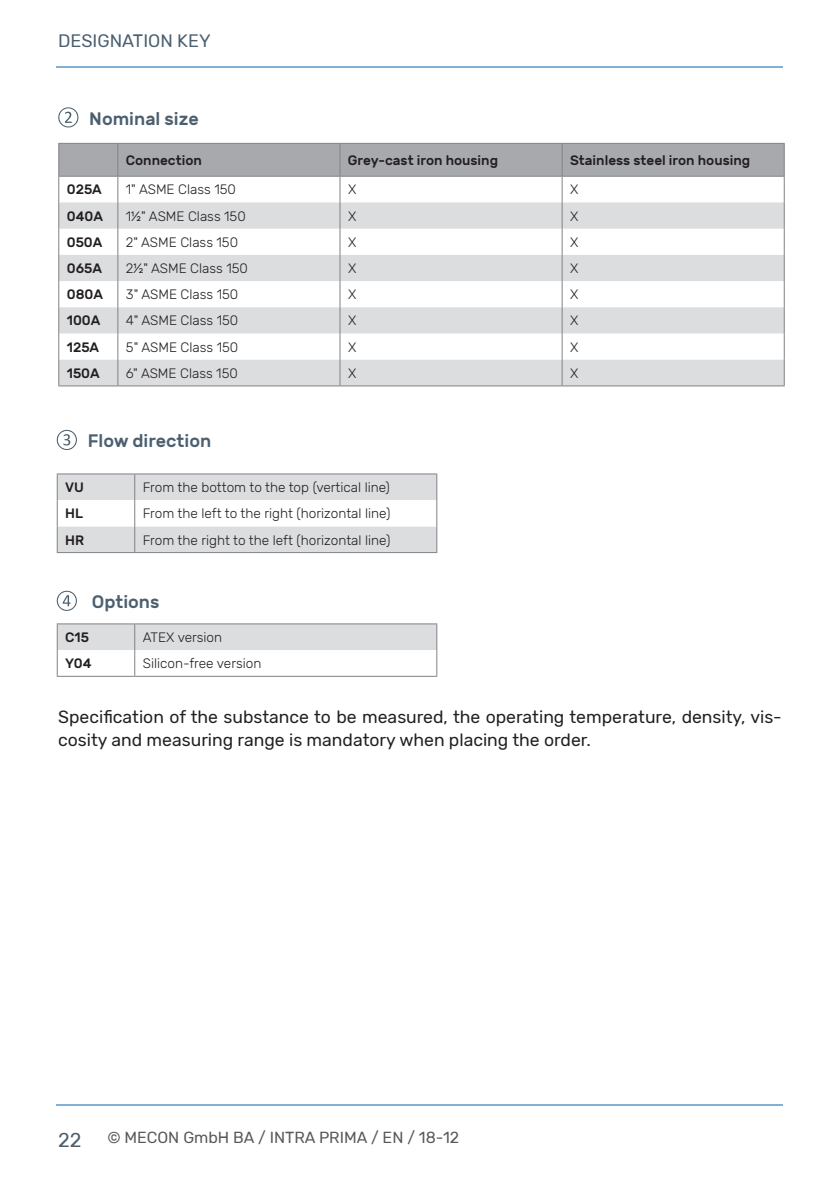
<style>
.page{position:relative;width:840px;height:1191px;background:#fff}
.page>*{position:absolute;margin:0;border:0;box-sizing:border-box;transform-origin:0 0}
.t1{font:20px "Rubik";color:#4b5f6f}
.t2{font:500 18px "Rubik";color:#4b5f6f}
.t3{font:18px "Rubik";color:#4b5f6f}
.t4{font:17.6px/23px "Rubik";color:#231f20}
.t5{font:16px "Rubik";color:#57585a}
.t6{font:300 13.6px "Rubik";color:#231f20}
.t7{font:500 13.6px "Rubik";color:#231f20}
</style>
<div class="page">
<hr style="left:57px;top:1104px;width:725px;height:2px;background:#81afd5">
<hr style="left:57px;top:66px;width:725px;height:2px;background:#81afd5">
<svg style="left:57px;top:591px;width:20px;height:20px"></svg>
<svg style="left:57px;top:624px;width:380px;height:52px"></svg>
<hr style="left:57px;top:676px;width:78px;height:1px;background:#808285">
<hr style="left:135px;top:676px;width:302px;height:1px;background:#808285">
<hr style="left:57px;top:623px;width:78px;height:1px;background:#808285">
<hr style="left:135px;top:623px;width:302px;height:1px;background:#808285">
<svg style="left:57px;top:430px;width:20px;height:20px"></svg>
<svg style="left:57px;top:474px;width:380px;height:78px"></svg>
<hr style="left:57px;top:552px;width:78px;height:1px;background:#808285">
<hr style="left:135px;top:552px;width:302px;height:1px;background:#808285">
<hr style="left:57px;top:473px;width:78px;height:1px;background:#808285">
<hr style="left:135px;top:473px;width:302px;height:1px;background:#808285">
<svg style="left:58px;top:107px;width:20px;height:20px"></svg>
<svg style="left:58px;top:144px;width:726px;height:241px"></svg>
<hr style="left:58px;top:385px;width:60px;height:1px;background:#808285">
<hr style="left:118px;top:385px;width:222px;height:1px;background:#808285">
<hr style="left:340px;top:385px;width:221px;height:1px;background:#808285">
<hr style="left:561px;top:385px;width:223px;height:1px;background:#808285">
<hr style="left:117px;top:144px;width:1px;height:32px;background:#808285">
<hr style="left:339px;top:144px;width:1px;height:32px;background:#808285">
<hr style="left:58px;top:143px;width:60px;height:1px;background:#808285">
<hr style="left:58px;top:144px;width:1px;height:32px;background:#808285">
<hr style="left:118px;top:143px;width:222px;height:1px;background:#808285">
<hr style="left:340px;top:143px;width:221px;height:1px;background:#808285">
<hr style="left:561px;top:143px;width:223px;height:1px;background:#808285">
<hr style="left:783px;top:144px;width:1px;height:32px;background:#808285">
<hr style="left:58px;top:176px;width:60px;height:1px;background:#808285">
<hr style="left:118px;top:176px;width:222px;height:1px;background:#808285">
<hr style="left:340px;top:176px;width:221px;height:1px;background:#808285">
<hr style="left:561px;top:176px;width:223px;height:1px;background:#808285">
<hr style="left:561px;top:144px;width:1px;height:32px;background:#808285">
<h2 class="t3" style="left:58px;top:31px;width:154px">DESIGNATION KEY</h2>
<h2 class="t2" style="left:89px;top:109px;width:111px">Nominal size</h2>
<p class="t7" style="left:126px;top:152px;width:78px">Connection</p>
<p class="t7" style="left:348px;top:152px;width:152px">Grey-cast iron housing</p>
<p class="t7" style="left:569px;top:152px;width:182px">Stainless steel iron housing</p>
<p class="t7" style="left:67px;top:182px;width:37px">025A</p>
<p class="t6" style="left:126px;top:182px;width:111px">1" ASME Class 150</p>
<p class="t6" style="left:348px;top:182px;width:10px">X</p>
<p class="t6" style="left:570px;top:182px;width:10px">X</p>
<p class="t7" style="left:67px;top:208px;width:38px">040A</p>
<p class="t6" style="left:126px;top:208px;width:121px">11/2" ASME Class 150</p>
<p class="t6" style="left:348px;top:208px;width:10px">X</p>
<p class="t6" style="left:570px;top:208px;width:10px">X</p>
<p class="t7" style="left:67px;top:234px;width:37px">050A</p>
<p class="t6" style="left:126px;top:234px;width:114px">2" ASME Class 150</p>
<p class="t6" style="left:348px;top:234px;width:10px">X</p>
<p class="t6" style="left:570px;top:234px;width:10px">X</p>
<p class="t7" style="left:67px;top:261px;width:37px">065A</p>
<p class="t6" style="left:126px;top:261px;width:124px">21/2" ASME Class 150</p>
<p class="t6" style="left:348px;top:261px;width:10px">X</p>
<p class="t6" style="left:570px;top:261px;width:10px">X</p>
<p class="t7" style="left:67px;top:287px;width:38px">080A</p>
<p class="t6" style="left:126px;top:287px;width:114px">3" ASME Class 150</p>
<p class="t6" style="left:348px;top:287px;width:10px">X</p>
<p class="t6" style="left:570px;top:287px;width:10px">X</p>
<p class="t7" style="left:67px;top:313px;width:35px">100A</p>
<p class="t6" style="left:126px;top:313px;width:114px">4" ASME Class 150</p>
<p class="t6" style="left:348px;top:313px;width:10px">X</p>
<p class="t6" style="left:570px;top:313px;width:10px">X</p>
<p class="t7" style="left:67px;top:339px;width:34px">125A</p>
<p class="t6" style="left:126px;top:339px;width:114px">5" ASME Class 150</p>
<p class="t6" style="left:348px;top:339px;width:10px">X</p>
<p class="t6" style="left:570px;top:339px;width:10px">X</p>
<p class="t7" style="left:67px;top:365px;width:34px">150A</p>
<p class="t6" style="left:126px;top:365px;width:113px">6" ASME Class 150</p>
<p class="t6" style="left:348px;top:365px;width:10px">X</p>
<p class="t6" style="left:570px;top:365px;width:10px">X</p>
<h2 class="t2" style="left:88px;top:431px;width:125px">Flow direction</h2>
<p class="t7" style="left:65px;top:480px;width:20px">VU</p>
<p class="t6" style="left:143px;top:480px;width:248px">From the bottom to the top (vertical line)</p>
<p class="t7" style="left:65px;top:506px;width:19px">HL</p>
<p class="t6" style="left:143px;top:506px;width:249px">From the left to the right (horizontal line)</p>
<p class="t7" style="left:65px;top:532px;width:21px">HR</p>
<p class="t6" style="left:143px;top:532px;width:249px">From the right to the left (horizontal line)</p>
<h2 class="t2" style="left:92px;top:592px;width:69px">Options</h2>
<p class="t7" style="left:65px;top:630px;width:25px">C15</p>
<p class="t6" style="left:143px;top:630px;width:81px">ATEX version</p>
<p class="t7" style="left:65px;top:656px;width:28px">Y04</p>
<p class="t6" style="left:143px;top:656px;width:120px">Silicon-free version</p>
<p class="t4" style="left:58px;top:706px;width:724px">Specification of the substance to be measured, the operating temperature, density, vis&shy;cosity and measuring range is mandatory when placing the order.</p>
<h1 class="t1" style="left:58px;top:1128px;width:25px">22</h1>
<p class="t5" style="left:107px;top:1128px;width:353px">© MECON GmbH BA / INTRA PRIMA / EN / 18-12</p>
</div>
